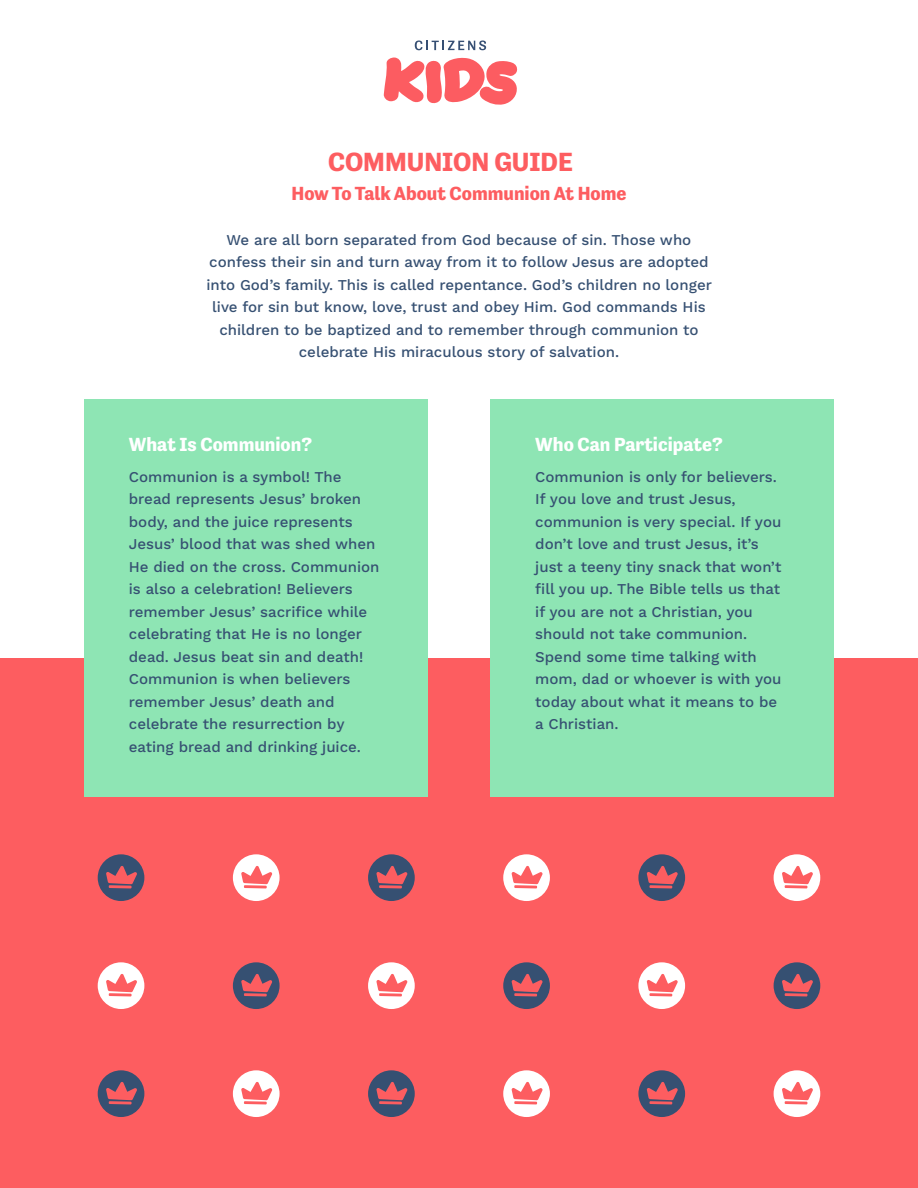
<style>
.page{position:relative;width:918px;height:1188px;background:#fff}
.page>*{position:absolute;margin:0;border:0;box-sizing:border-box;transform-origin:0 0}
.t1{font:700 27px "Tenso";color:#fd5d60}
.t2{font:700 19.5px "Tenso";color:#fff}
.t3{font:700 19.5px "Tenso";color:#fd5d60}
.t4{font:500 15px/22.5px "Work Sans";color:#365072}
</style>
<div class="page">
<div style="left:0;top:659px;width:918px;height:529px;background:#fd5d60"></div>
<div style="left:84px;top:400px;width:344px;height:397px;background:#8ee5b4"></div>
<div style="left:490px;top:400px;width:344px;height:397px;background:#8ee5b4"></div>
<svg style="left:98px;top:1070px;width:46px;height:47px"></svg>
<svg style="left:233px;top:1070px;width:47px;height:47px"></svg>
<svg style="left:368px;top:1070px;width:47px;height:47px"></svg>
<svg style="left:503px;top:1070px;width:47px;height:47px"></svg>
<svg style="left:638px;top:1070px;width:47px;height:47px"></svg>
<svg style="left:774px;top:1070px;width:46px;height:47px"></svg>
<svg style="left:98px;top:962px;width:46px;height:47px"></svg>
<svg style="left:233px;top:962px;width:47px;height:47px"></svg>
<svg style="left:368px;top:962px;width:47px;height:47px"></svg>
<svg style="left:503px;top:962px;width:47px;height:47px"></svg>
<svg style="left:638px;top:962px;width:47px;height:47px"></svg>
<svg style="left:774px;top:962px;width:46px;height:47px"></svg>
<svg style="left:98px;top:854px;width:46px;height:47px"></svg>
<svg style="left:233px;top:854px;width:47px;height:47px"></svg>
<svg style="left:368px;top:854px;width:47px;height:47px"></svg>
<svg style="left:503px;top:854px;width:47px;height:47px"></svg>
<svg style="left:638px;top:854px;width:47px;height:47px"></svg>
<svg style="left:774px;top:854px;width:46px;height:47px"></svg>
<svg style="left:384px;top:57px;width:134px;height:48px"></svg>
<svg style="left:415px;top:40px;width:71px;height:10px"></svg>
<p class="t1" style="left:328px;top:146px;width:246px">COMMUNION GUIDE</p>
<p class="t3" style="left:291px;top:182px;width:337px">How To Talk About Communion At Home</p>
<p class="t4" style="left:206px;top:229px;width:507px;text-align:center">We are all born separated from God because of sin. Those who confess their sin and turn away from it to follow Jesus are adopted into God’s family. This is called repentance. God’s children no longer live for sin but know, love, trust and obey Him. God commands His children to be baptized and to remember through communion to celebrate His miraculous story of salvation.</p>
<p class="t2" style="left:129px;top:433px;width:185px">What Is Communion?</p>
<p class="t2" style="left:535px;top:433px;width:189px">Who Can Participate?</p>
<p class="t4" style="left:129px;top:466px;width:252px">Communion is a symbol! The bread represents Jesus’ broken body, and the juice represents<br>Jesus’ blood that was shed when<br>He died on the cross. Communion is also a celebration! Believers remember Jesus’ sacrifice while celebrating that He is no longer dead. Jesus beat sin and death!<br>Communion is when believers remember Jesus’ death and celebrate the resurrection by eating bread and drinking juice.</p>
<p class="t4" style="left:535px;top:466px;width:248px">Communion is only for believers.<br>If you love and trust Jesus, communion is very special. If you don’t love and trust Jesus, it’s just a teeny tiny snack that won’t</p>
<p class="t4" style="left:535px;top:578px;width:246px">fill you up. The Bible tells us that if you are not a Christian, you should not take communion.</p>
<p class="t4" style="left:535px;top:646px;width:248px">Spend some time talking with mom, dad or whoever is with you today about what it means to be a Christian.</p>
</div>
